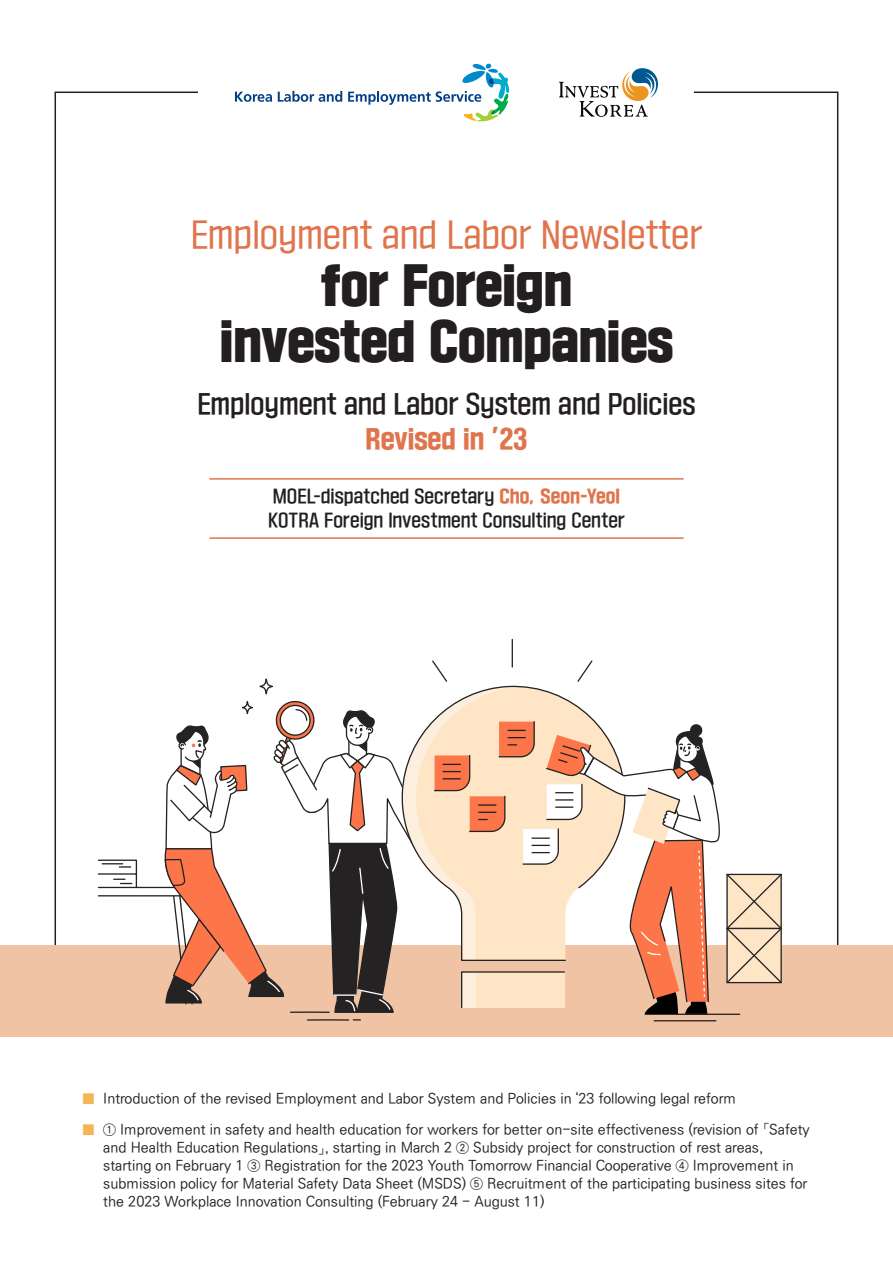
<style>
.page{position:relative;width:893px;height:1263px;background:#fff}
.page>*{position:absolute;margin:0;border:0;box-sizing:border-box;transform-origin:0 0}
.t1{font:46.5px "SD Gyeokdong G207 Bk";color:#231f20}
.t2{font:31.5px "SD Gyeokdong G204 Rg";color:#e0754d}
.t3{font:24px "SD Gyeokdong G205 Bd";color:#231f20}
.t4{font:24px "SD Gyeokdong G206 Hv";color:#e0754d}
.t5{font:16.5px "SD Gyeokdong G205 Bd";letter-spacing:.01em;color:#231f20}
.t6{font:14.25px/18px "Ko Pub World Dotum PM";color:#231f20}
.s1{font-family:"SD Gyeokdong G206 Hv";color:#e0754d}
.s2{color:#f4b556}
</style>
<div class="page">
<hr style="left:209px;top:478px;width:475px;height:2px;background:#e0754d">
<hr style="left:209px;top:537px;width:475px;height:2px;background:#e0754d">
<div style="left:0;top:945px;width:893px;height:92px;background:#efc3a3"></div>
<div style="left:98px;top:887px;width:95px;height:9px;background:#fff;border:1px solid #242222"></div>
<svg style="left:97px;top:859px;width:41px;height:30px"></svg>
<svg style="left:164px;top:639px;width:618px;height:383px"></svg>
<svg style="left:235px;top:92px;width:37px;height:10px"></svg>
<svg style="left:278px;top:91px;width:64px;height:11px"></svg>
<svg style="left:348px;top:63px;width:161px;height:59px"></svg>
<svg style="left:559px;top:68px;width:99px;height:49px"></svg>
<p class="t2" style="left:191px;top:219px;width:513px">Employment and Labor Newsletter</p>
<p class="t1" style="left:321px;top:262px;width:253px">for Foreign</p>
<p class="t1" style="left:220px;top:318px;width:455px">invested Companies</p>
<p class="t3" style="left:197px;top:392px;width:500px">Employment and Labor System and Policies</p>
<p class="t4" style="left:366px;top:426px;width:163px">Revised in ’23</p>
<p class="t5" style="left:273px;top:488px;width:349px">MOEL-dispatched Secretary <span class="s1">Cho, Seon-Yeol</span></p>
<p class="t5" style="left:268px;top:512px;width:358px">KOTRA Foreign Investment Consulting Center</p>
<p class="t6" style="left:82px;top:1090px;width:655px"><span class="s2">■</span> Introduction of the revised Employment and Labor System and Policies in ‘23 following legal reform</p>
<p class="t6" style="left:103px;top:1121px;width:708px;text-indent:-21px"><span class="s2">■</span> ① Improvement in safety and health education for workers for better on-site effectiveness (revision of 「Safety and Health Education Regulations」, starting in March 2 ② Subsidy project for construction of rest areas, starting on February 1 ③ Registration for the 2023 Youth Tomorrow Financial Cooperative ④ Improvement in submission policy for Material Safety Data Sheet (MSDS) ⑤ Recruitment of the participating business sites for the 2023 Workplace Innovation Consulting (February 24 - August 11)</p>
</div>
